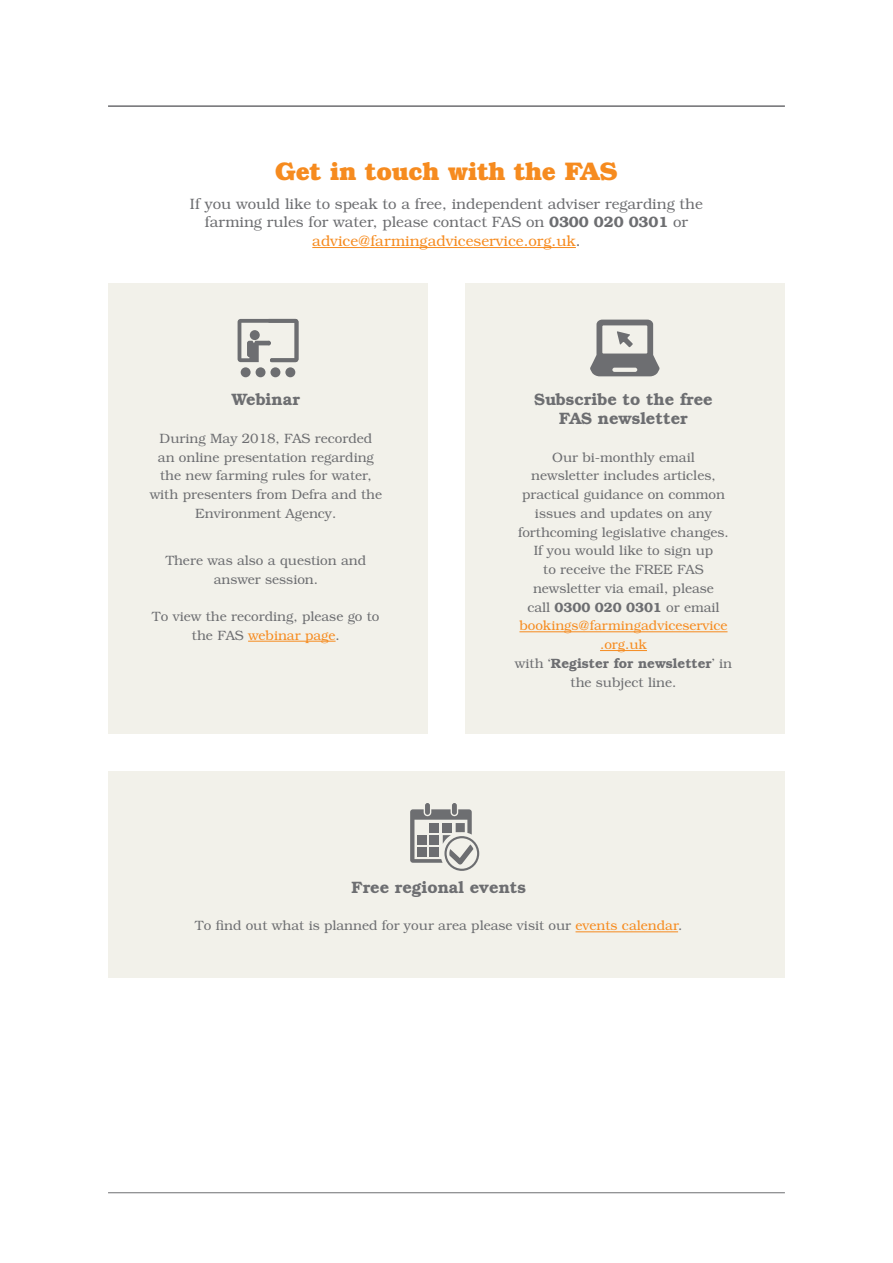
<style>
.page{position:relative;width:893px;height:1263px;background:#fff}
.page>*{position:absolute;margin:0;border:0;box-sizing:border-box;transform-origin:0 0}
.H1_new{font:700 25.5px "Bookman Std";letter-spacing:-.01em;color:#f68b1f}
.Heading_02{font:600 16.5px/18.8px "Bookman Std";color:#6d6e71;text-align:center}
.Body_copy{font:300 15px/18.8px "Bookman Std";color:#6d6e71;text-align:center}
.Body_copy-2{font:300 13.5px/18.8px "Bookman Std";color:#6d6e71;text-align:center}
.Bullet_point_last{font:300 13.5px/18.8px "Bookman Std";color:#6d6e71;text-align:center}
.s1{font-weight:600}
.s2{color:#f68b1f}
</style>
<div class="page">
<hr style="left:108px;top:105px;width:677px;height:2px;background:#6d6e71">
<hr style="left:108px;top:1192px;width:677px;height:1px;background:#6d6e71">
<div style="left:108px;top:284px;width:320px;height:450px;background:#f2f1ea"></div>
<div style="left:465px;top:284px;width:320px;height:450px;background:#f2f1ea"></div>
<div style="left:108px;top:771px;width:677px;height:206px;background:#f2f1ea"></div>
<hr style="left:312px;top:247px;width:264px;height:1px;background:#f68b1f">
<hr style="left:519px;top:631px;width:208px;height:1px;background:#f68b1f">
<hr style="left:600px;top:650px;width:47px;height:1px;background:#f68b1f">
<hr style="left:248px;top:641px;width:88px;height:1px;background:#f68b1f">
<hr style="left:575px;top:931px;width:103px;height:1px;background:#f68b1f">
<svg style="left:590px;top:320px;width:70px;height:56px"></svg>
<div style="left:452px;top:803px;width:5px;height:12px;background:#6d6e71;border-radius:2px"></div>
<div style="left:425px;top:803px;width:5px;height:12px;background:#6d6e71;border-radius:2px"></div>
<svg style="left:410px;top:809px;width:69px;height:62px"></svg>
<div style="left:241px;top:367px;width:10px;height:10px;background:#6d6e71;border-radius:50%"></div>
<div style="left:256px;top:367px;width:10px;height:10px;background:#6d6e71;border-radius:50%"></div>
<div style="left:270px;top:367px;width:10px;height:10px;background:#6d6e71;border-radius:50%"></div>
<div style="left:285px;top:367px;width:10px;height:10px;background:#6d6e71;border-radius:50%"></div>
<svg style="left:238px;top:319px;width:60px;height:43px"></svg>
<p class="H1_new" style="left:275px;top:156px;width:345px">Get in touch with the FAS</p>
<p class="Body_copy" style="left:190px;top:194px;width:515px">If you would like to speak to a free, independent adviser regarding the farming rules for water, please contact FAS on <span class="s1">0300 020 0301</span> or <span class="s2">advice@farmingadviceservice.org.uk</span>.</p>
<p class="Heading_02" style="left:232px;top:390px;width:69px">Webinar</p>
<p class="Bullet_point_last" style="left:150px;top:429px;width:234px">During May 2018, FAS recorded an online presentation regarding the new farming rules for water, with presenters from Defra and the<br>Environment Agency.</p>
<p class="Body_copy-2" style="left:166px;top:551px;width:202px">There was also a question and answer session.</p>
<p class="Body_copy-2" style="left:152px;top:607px;width:229px">To view the recording, please go to the FAS <span class="s2">webinar page</span>.</p>
<p class="Heading_02" style="left:534px;top:390px;width:180px">Subscribe to the free<br>FAS newsletter</p>
<p class="Body_copy-2" style="left:515px;top:448px;width:219px">Our bi-monthly email<br>newsletter includes articles, practical guidance on common issues and updates on any forthcoming legislative changes.<br>If you would like to sign up<br>to receive the FREE FAS newsletter via email, please<br>call <span class="s1">0300 020 0301</span> or email <span class="s2">bookings@farmingadviceservice .org.uk<br></span>with ‘<span class="s1">Register for newsletter</span>’ in the subject line.</p>
<p class="Heading_02" style="left:352px;top:878px;width:176px">Free regional events</p>
<p class="Body_copy-2" style="left:195px;top:917px;width:489px">To find out what is planned for your area please visit our <span class="s2">events calendar</span>.</p>
</div>
